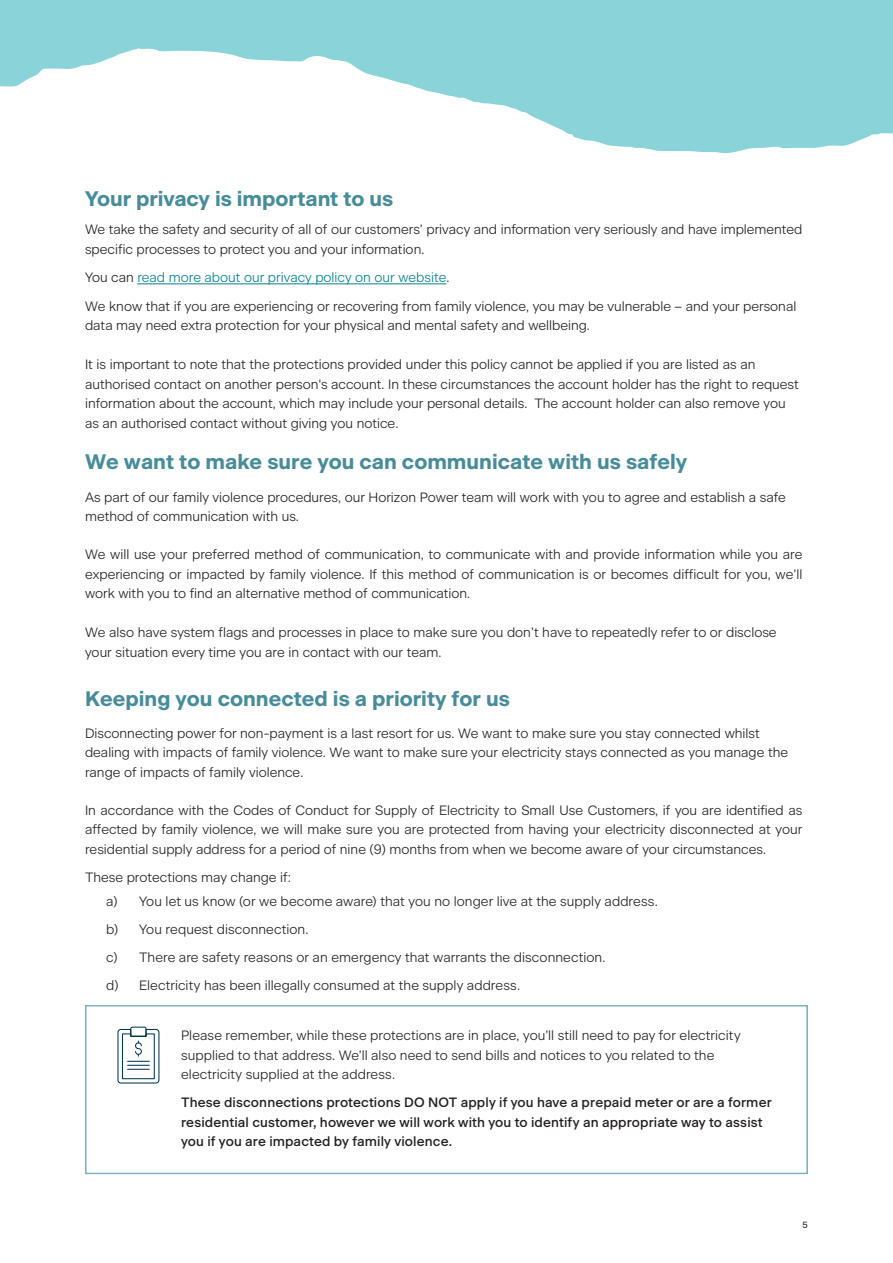
<style>
.page{position:relative;width:893px;height:1263px;background:#8ad3d8}
.page>*{position:absolute;margin:0;border:0;box-sizing:border-box;transform-origin:0 0}
.Core_body{font:700 21px "Beausite Classic";color:#468c9a}
.Core_body-2{font:300 13.5px/19.5px "Beausite Classic";color:#231f20}
.Core_body-3{font:500 13.5px/19.5px "Beausite Classic";letter-spacing:.01em;color:#231f20}
.t1{font:9px "Beausite Classic";color:#231f20}
.s1{color:#00818f}
</style>
<div class="page">
<div style="left:0;top:48px;width:893px;height:1215px;background:#fff"></div>
<div style="left:85px;top:1005px;width:723px;height:169px;border:1px solid #78afbc"></div>
<svg style="left:117px;top:1027px;width:42px;height:56px;background:#d0d9de"></svg>
<hr style="left:137px;top:284px;width:309px;height:1px;background:#00818f">
<p class="Core_body" style="left:85px;top:182px;width:310px">Your privacy is important to us</p>
<p class="Core_body-2" style="left:85px;top:219px;width:719px">We take the safety and security of all of our customers’ privacy and information very seriously and have implemented specific processes to protect you and your information.</p>
<p class="Core_body-2" style="left:85px;top:261px;width:713px;line-height:29.5px">You can <span class="s1">read more about our privacy policy on our website</span>.<br>We know that if you are experiencing or recovering from family violence, you may be vulnerable – and your personal</p>
<p class="Core_body-2" style="left:85px;top:314px;width:506px">data may need extra protection for your physical and mental safety and wellbeing.</p>
<p class="Core_body-2" style="left:85px;top:353px;width:715px">It is important to note that the protections provided under this policy cannot be applied if you are listed as an authorised contact on another person's account. In these circumstances the account holder has the right to request information about the account, which may include your personal details. The account holder can also remove you as an authorised contact without giving you notice.</p>
<p class="Core_body" style="left:85px;top:446px;width:604px">We want to make sure you can communicate with us safely</p>
<p class="Core_body-2" style="left:85px;top:486px;width:702px">As part of our family violence procedures, our Horizon Power team will work with you to agree and establish a safe method of communication with us.</p>
<p class="Core_body-2" style="left:85px;top:543px;width:719px;text-align:justify">We will use your preferred method of communication, to communicate with and provide information while you are experiencing or impacted by family violence. If this method of communication is or becomes difficult for you, we’ll work with you to find an alternative method of communication.</p>
<p class="Core_body-2" style="left:85px;top:621px;width:693px">We also have system flags and processes in place to make sure you don’t have to repeatedly refer to or disclose your situation every time you are in contact with our team.</p>
<p class="Core_body" style="left:85px;top:682px;width:426px">Keeping you connected is a priority for us</p>
<p class="Core_body-2" style="left:85px;top:722px;width:705px">Disconnecting power for non-payment is a last resort for us. We want to make sure you stay connected whilst dealing with impacts of family violence. We want to make sure your electricity stays connected as you manage the range of impacts of family violence.</p>
<p class="Core_body-2" style="left:85px;top:799px;width:719px;text-align:justify">In accordance with the Codes of Conduct for Supply of Electricity to Small Use Customers, if you are identified as affected by family violence, we will make sure you are protected from having your electricity disconnected at your residential supply address for a period of nine (9) months from when we become aware of your circumstances.</p>
<p class="Core_body-2" style="left:85px;top:866px;width:207px">These protections may change if:</p>
<p class="Core_body-2" style="left:106px;top:890px;width:553px">a) You let us know (or we become aware) that you no longer live at the supply address.</p>
<p class="Core_body-2" style="left:106px;top:918px;width:204px">b) You request disconnection.</p>
<p class="Core_body-2" style="left:106px;top:946px;width:500px">c) There are safety reasons or an emergency that warrants the disconnection.</p>
<p class="Core_body-2" style="left:106px;top:974px;width:415px">d) Electricity has been illegally consumed at the supply address.</p>
<p class="Core_body-2" style="left:181px;top:1025px;width:561px">Please remember, while these protections are in place, you’ll still need to pay for electricity supplied to that address. We’ll also need to send bills and notices to you related to the electricity supplied at the address.</p>
<p class="Core_body-3" style="left:181px;top:1092px;width:592px">These disconnections protections DO NOT apply if you have a prepaid meter or are a former residential customer, however we will work with you to identify an appropriate way to assist you if you are impacted by family violence.</p>
<p class="t1" style="left:803px;top:1218px;width:7px">5</p>
</div>
